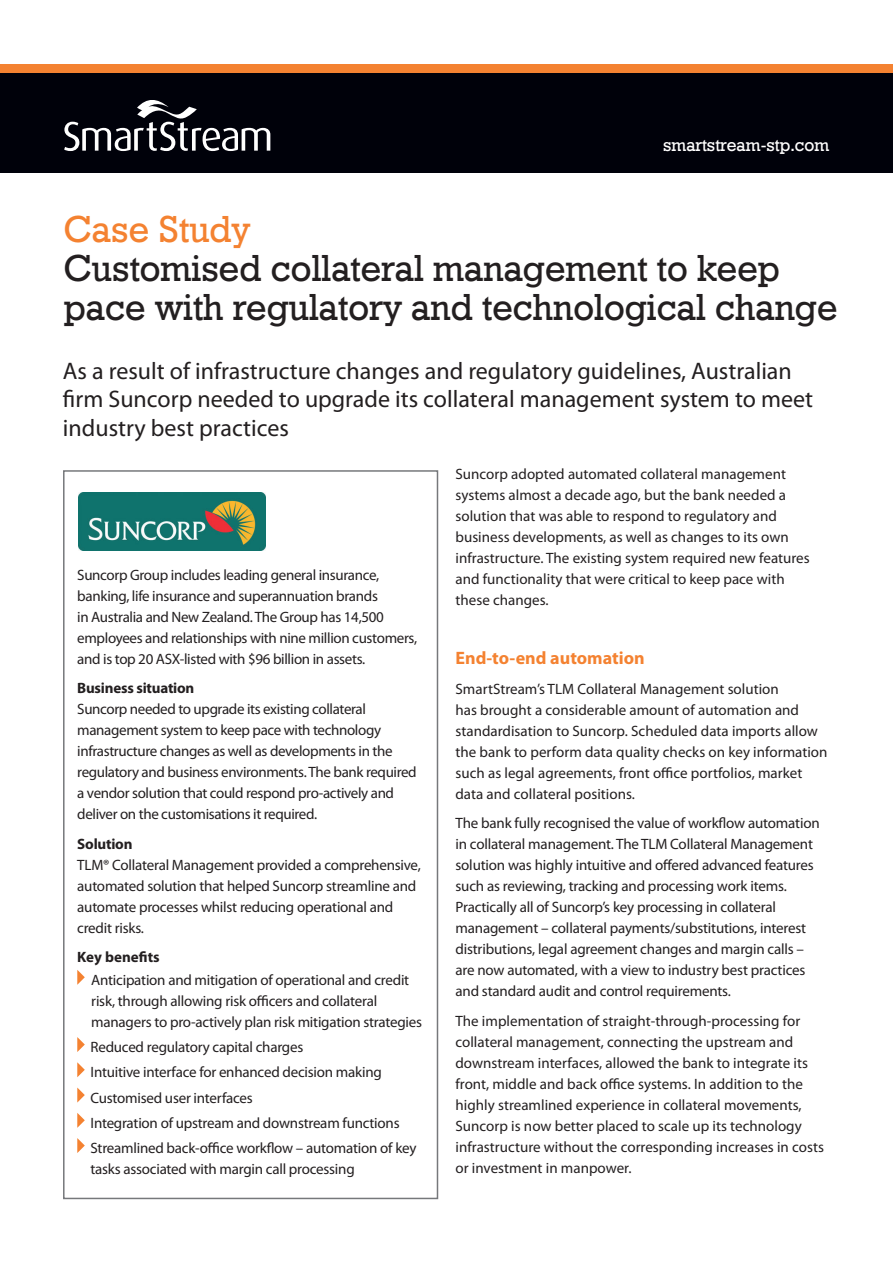
<style>
.page{position:relative;width:893px;height:1263px;background:#fff}
.page>*{position:absolute;margin:0;border:0;box-sizing:border-box;transform-origin:0 0}
.t1{font:37.5px/39px "Geometric Slab 712 BT Medium A";color:#231f20}
.t2{font:37.5px "Geometric Slab 712 BT Medium A";color:#f48231}
.t3{font:24px/28.8px "Myriad Pro";color:#231f20}
.t4{font:700 18px "Myriad Pro";color:#f48231}
.t5{font:18px "Geometric Slab 712 BT Medium A";color:#fff}
.t6{font:15px/21px "Myriad Pro";letter-spacing:-.01em;color:#231f20}
.t7{font:700 15px "Myriad Pro";letter-spacing:-.015em;color:#231f20}
</style>
<div class="page">
<div style="left:0;top:64px;width:893px;height:100px;background:#f48231"></div>
<div style="left:0;top:73px;width:893px;height:100px;background:#00010a"></div>
<svg style="left:64px;top:100px;width:206px;height:51px"></svg>
<svg style="left:77px;top:970px;width:8px;height:15px"></svg>
<svg style="left:77px;top:1037px;width:8px;height:15px"></svg>
<svg style="left:77px;top:1062px;width:8px;height:15px"></svg>
<svg style="left:77px;top:1087px;width:8px;height:15px"></svg>
<svg style="left:77px;top:1113px;width:8px;height:15px"></svg>
<svg style="left:77px;top:1138px;width:8px;height:15px"></svg>
<div style="left:63px;top:470px;width:375px;height:729px;border:2px solid #76787b"></div>
<img style="left:78px;top:493px;width:188px;height:57px">
<p class="t5" style="left:663px;top:133px;width:168px">smartstream-stp.com</p>
<h1 class="t2" style="left:64px;top:206px;width:188px">Case Study</h1>
<h1 class="t1" style="left:64px;top:248px;width:775px">Customised collateral management to keep pace with regulatory and technological change</h1>
<h2 class="t3" style="left:63px;top:356px;width:752px">As a result of infrastructure changes and regulatory guidelines, Australian firm Suncorp needed to upgrade its collateral management system to meet industry best practices</h2>
<p class="t6" style="left:455px;top:463px;width:356px">Suncorp adopted automated collateral management systems almost a decade ago, but the bank needed a solution that was able to respond to regulatory and business developments, as well as changes to its own infrastructure. The existing system required new features and functionality that were critical to keep pace with these changes.</p>
<p class="t6" style="left:77px;top:564px;width:341px">Suncorp Group includes leading general insurance, banking, life insurance and superannuation brands<br>in Australia and New Zealand. The Group has 14,500 employees and relationships with nine million customers, and is top 20 ASX-listed with $96 billion in assets.</p>
<p class="t7" style="left:77px;top:678px;width:119px">Business situation</p>
<p class="t6" style="left:77px;top:698px;width:341px">Suncorp needed to upgrade its existing collateral management system to keep pace with technology infrastructure changes as well as developments in the regulatory and business environments. The bank required a vendor solution that could respond pro-actively and deliver on the customisations it required.</p>
<p class="t7" style="left:77px;top:834px;width:57px">Solution</p>
<p class="t6" style="left:77px;top:854px;width:345px">TLM® Collateral Management provided a comprehensive, automated solution that helped Suncorp streamline and automate processes whilst reducing operational and credit risks.</p>
<p class="t7" style="left:77px;top:947px;width:84px">Key benefits</p>
<p class="t6" style="left:91px;top:969px;width:332px">Anticipation and mitigation of operational and credit risk, through allowing risk officers and collateral managers to pro-actively plan risk mitigation strategies</p>
<p class="t6" style="left:90px;top:1034px;width:327px;line-height:25.2px">Reduced regulatory capital charges<br>Intuitive interface for enhanced decision making Customised user interfaces<br>Integration of upstream and downstream functions Streamlined back-office workflow – automation of key</p>
<p class="t6" style="left:90px;top:1158px;width:266px">tasks associated with margin call processing</p>
<p class="t4" style="left:455px;top:646px;width:191px">End-to-end automation</p>
<p class="t6" style="left:455px;top:678px;width:374px">SmartStream’s TLM Collateral Management solution<br>has brought a considerable amount of automation and standardisation to Suncorp. Scheduled data imports allow the bank to perform data quality checks on key information such as legal agreements, front office portfolios, market data and collateral positions.</p>
<p class="t6" style="left:455px;top:812px;width:366px">The bank fully recognised the value of workflow automation in collateral management. The TLM Collateral Management solution was highly intuitive and offered advanced features such as reviewing, tracking and processing work items.<br>Practically all of Suncorp’s key processing in collateral management – collateral payments/substitutions, interest distributions, legal agreement changes and margin calls – are now automated, with a view to industry best practices and standard audit and control requirements.</p>
<p class="t6" style="left:455px;top:1010px;width:370px">The implementation of straight-through-processing for collateral management, connecting the upstream and downstream interfaces, allowed the bank to integrate its front, middle and back office systems. In addition to the highly streamlined experience in collateral movements, Suncorp is now better placed to scale up its technology infrastructure without the corresponding increases in costs or investment in manpower.</p>
</div>
